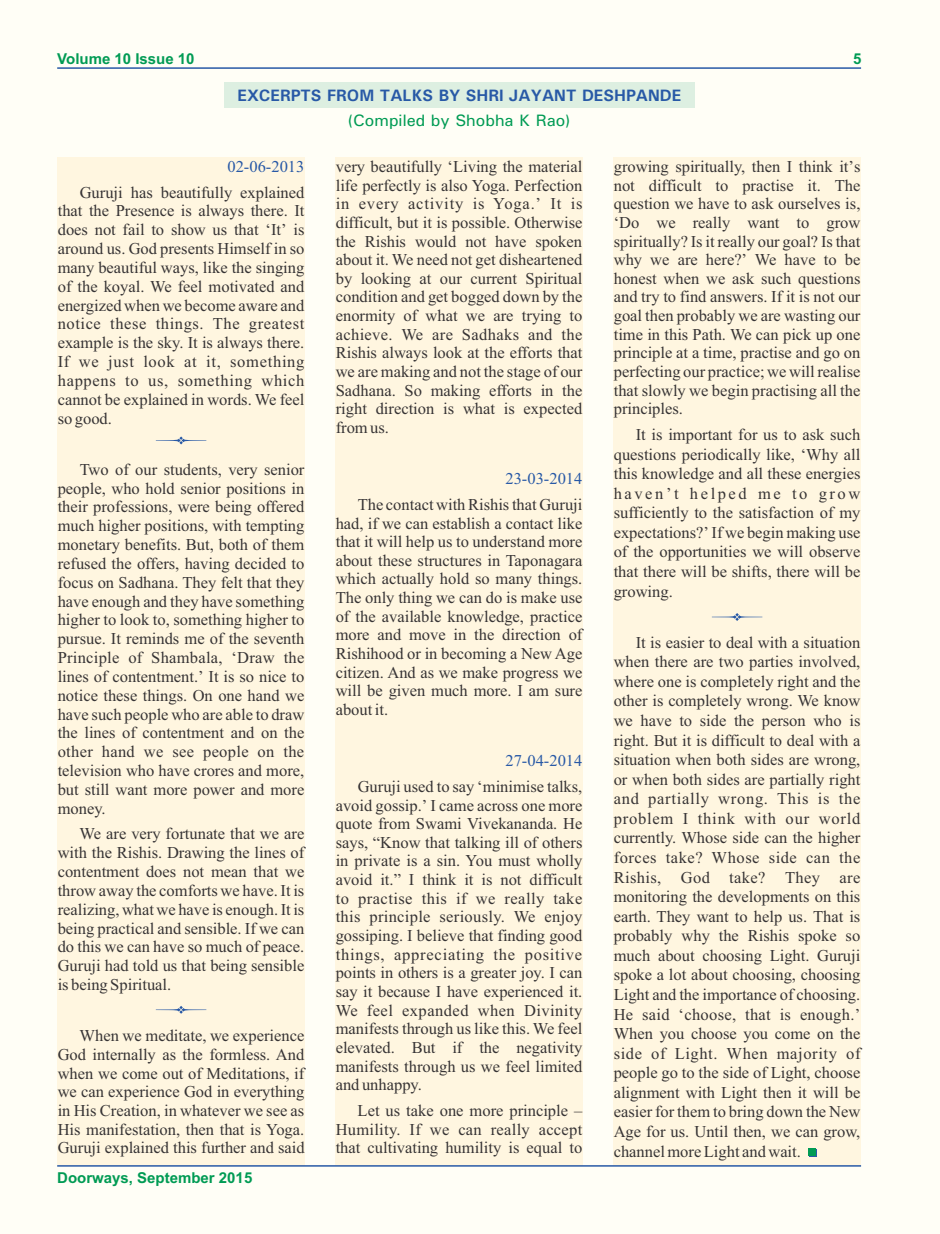
<style>
.page{position:relative;width:940px;height:1234px;background:#fff}
.page>*{position:absolute;margin:0;border:0;box-sizing:border-box;transform-origin:0 0}
.t1{font:16.5px/18.6px "Times New Roman";color:#373435;text-align:justify}
.t2{font:700 16.5px "Univers";color:#2859a6}
.t3{font:16.5px "Times New Roman";color:#2859a6}
.t4{font:500 16.5px "Univers";color:#009b54}
.t5{font:700 15px "Arial";color:#009b54}
</style>
<div class="page">
<div style="left:0;top:0;width:940px;height:1233px;background:#fffef6"></div>
<hr style="left:57px;top:67px;width:804px;height:2px;background:#2859a6">
<div style="left:224px;top:82px;width:470px;height:26px;background:#ddefe1"></div>
<div style="left:613px;top:157px;width:248px;height:1008px;background:#fff6e0"></div>
<div style="left:335px;top:157px;width:248px;height:1008px;background:#fff6e0"></div>
<div style="left:57px;top:157px;width:248px;height:1008px;background:#fff6e0"></div>
<hr style="left:57px;top:1164px;width:804px;height:2px;background:#2859a6">
<svg style="left:155px;top:436px;width:52px;height:8px"></svg>
<svg style="left:712px;top:613px;width:51px;height:8px"></svg>
<svg style="left:155px;top:1006px;width:52px;height:7px"></svg>
<div style="left:809px;top:1149px;width:7px;height:7px;background:#009b54"></div>
<div style="left:808px;top:1148px;width:7px;height:7px;background:#009b54"></div>
<p class="t5" style="left:57px;top:53px;width:139px">Volume 10 Issue 10</p>
<p class="t2" style="left:237px;top:89px;width:445px">EXCERPTS FROM TALKS BY SHRI JAYANT DESHPANDE</p>
<p class="t5" style="left:853px;top:53px;width:10px">5</p>
<p class="t3" style="left:227px;top:160px;width:78px">02-06-2013</p>
<p class="t1" style="left:58px;top:184px;width:248px;text-indent:22px">Guruji has beautifully explained that the Presence is always there. It does not fail to show us that ‘It’ is around us. God presents Himself in so many beautiful ways, like the singing of the koyal. We feel motivated and energized when we become aware and notice these things. The greatest example is the sky. It is always there.<br>If we just look at it, something happens to us, something which cannot be explained in words. We feel so good.</p>
<p class="t1" style="left:58px;top:461px;width:248px;text-indent:22px">Two of our students, very senior people, who hold senior positions in their professions, were being offered much higher positions, with tempting monetary benefits. But, both of them refused the offers, having decided to focus on Sadhana. They felt that they have enough and they have something higher to look to, something higher to pursue. It reminds me of the seventh Principle of Shambala, ‘Draw the lines of contentment.’ It is so nice to notice these things. On one hand we have such people who are able to draw the lines of contentment and on the other hand we see people on the television who have crores and more, but still want more power and more money.</p>
<p class="t1" style="left:58px;top:825px;width:248px;text-indent:22px">We are very fortunate that we are with the Rishis. Drawing the lines of contentment does not mean that we throw away the comforts we have. It is realizing, what we have is enough. It is being practical and sensible. If we can do this we can have so much of peace.<br>Guruji had told us that being sensible is being Spiritual.</p>
<p class="t1" style="left:58px;top:1027px;width:249px;text-indent:22px">When we meditate, we experience God internally as the formless. And when we come out of Meditations, if we can experience God in everything in His Creation, in whatever we see as His manifestation, then that is Yoga.<br>Guruji explained this further and said</p>
<p class="t5" style="left:57px;top:1171px;width:197px">Doorways, September 2015</p>
<p class="t4" style="left:347px;top:114px;width:225px">(Compiled by Shobha K Rao)</p>
<p class="t1" style="left:336px;top:159px;width:248px">very beautifully ‘Living the material life perfectly is also Yoga. Perfection in every activity is Yoga.’ It is difficult, but it is possible. Otherwise the Rishis would not have spoken about it. We need not get disheartened by looking at our current Spiritual condition and get bogged down by the enormity of what we are trying to achieve. We are Sadhaks and the Rishis always look at the efforts that we are making and not the stage of our Sadhana. So making efforts in the right direction is what is expected from us.</p>
<p class="t3" style="left:505px;top:472px;width:78px">23-03-2014</p>
<p class="t1" style="left:336px;top:496px;width:248px;text-indent:22px">The contact with Rishis that Guruji had, if we can establish a contact like that it will help us to understand more about these structures in Taponagara which actually hold so many things.<br>The only thing we can do is make use of the available knowledge, practice more and move in the direction of Rishihood or in becoming a New Age citizen. And as we make progress we will be given much more. I am sure about it.</p>
<p class="t3" style="left:505px;top:754px;width:78px">27-04-2014</p>
<p class="t1" style="left:336px;top:778px;width:248px;text-indent:22px">Guruji used to say ‘minimise talks, avoid gossip.’ I came across one more quote from Swami Vivekananda. He says, “Know that talking ill of others in private is a sin. You must wholly avoid it.” I think it is not difficult to practise this if we really take this principle seriously. We enjoy gossiping. I believe that finding good things, appreciating the positive points in others is a greater joy. I can say it because I have experienced it.<br>We feel expanded when Divinity manifests through us like this. We feel elevated. But if the negativity manifests through us we feel limited and unhappy.</p>
<p class="t1" style="left:336px;top:1102px;width:248px;text-indent:22px">Let us take one more principle – Humility. If we can really accept that cultivating humility is equal to</p>
<p class="t1" style="left:614px;top:159px;width:248px">growing spiritually, then I think it’s not difficult to practise it. The question we have to ask ourselves is, ‘Do we really want to grow spiritually? Is it really our goal? Is that why we are here?’ We have to be honest when we ask such questions and try to find answers. If it is not our goal then probably we are wasting our time in this Path. We can pick up one principle at a time, practise and go on perfecting our practice; we will realise that slowly we begin practising all the principles.</p>
<p class="t1" style="left:614px;top:426px;width:248px;line-height:19.5px;text-indent:22px">It is important for us to ask such questions periodically like, ‘Why all this knowledge and all these energies haven’t helped me to grow sufficiently to the satisfaction of my expectations?’ If we begin making use of the opportunities we will observe that there will be shifts, there will be growing.</p>
<p class="t1" style="left:613px;top:634px;width:248px;line-height:19.5px;text-indent:22px">It is easier to deal with a situation when there are two parties involved, where one is completely right and the other is completely wrong. We know we have to side the person who is right. But it is difficult to deal with a situation when both sides are wrong, or when both sides are partially right and partially wrong. This is the problem I think with our world currently. Whose side can the higher forces take? Whose side can the Rishis, God take? They are monitoring the developments on this earth. They want to help us. That is probably why the Rishis spoke so much about choosing Light. Guruji spoke a lot about choosing, choosing Light and the importance of choosing.<br>He said ‘choose, that is enough.’ When you choose you come on the side of Light. When majority of people go to the side of Light, choose alignment with Light then it will be easier for them to bring down the New Age for us. Until then, we can grow, channel more Light and wait.</p>
</div>
